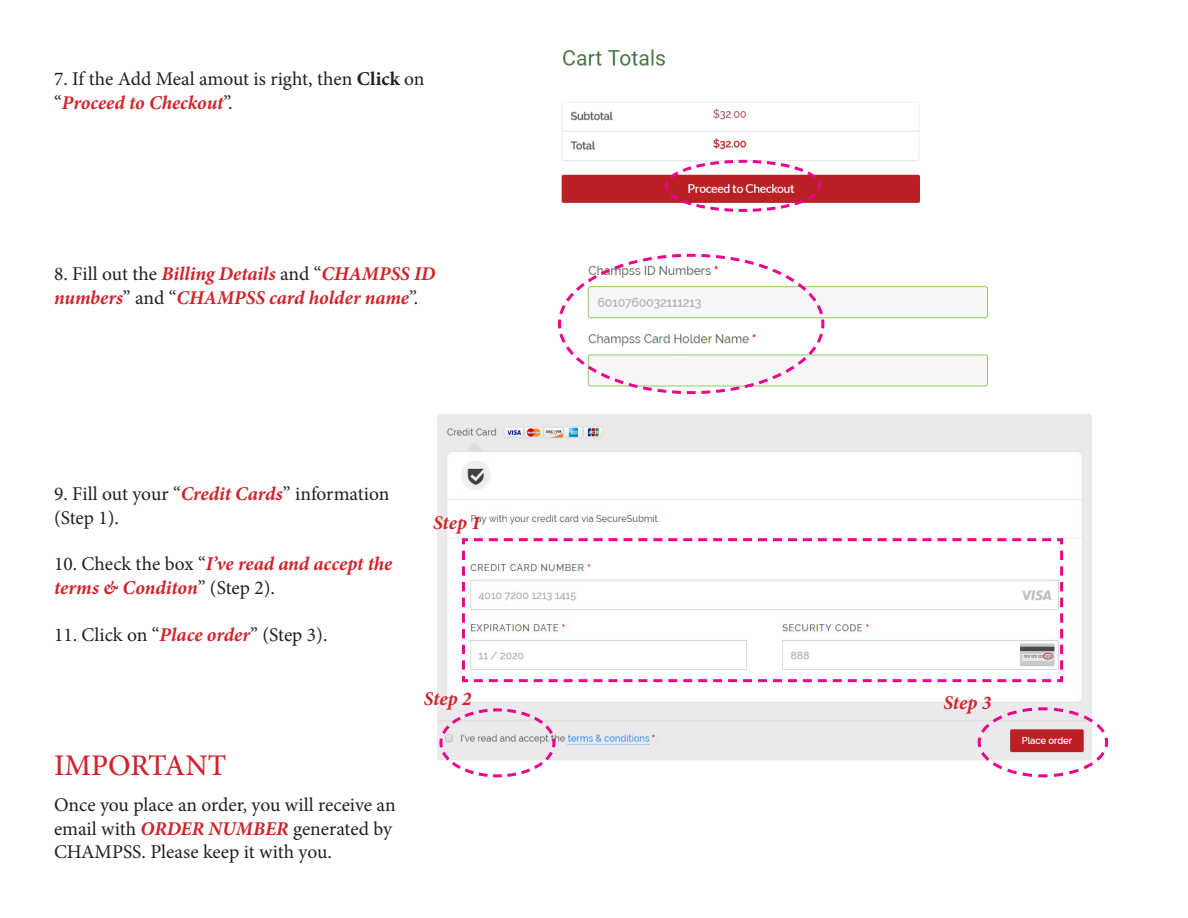
<style>
.page{position:relative;width:1188px;height:918px;background:#fff}
.page>*{position:absolute;margin:0;border:0;box-sizing:border-box;transform-origin:0 0}
.body{font:500 30px "Minion Pro";color:#d1232a}
.body-2{font:19.5px/23.4px "Minion Pro";color:#231f20}
.body-3{font:italic 700 19.5px/23.4px "Minion Pro";letter-spacing:-.005em;color:#d1232a}
.s1{font-weight:700}
.s2{font-weight:700;font-style:italic;color:#d1232a}
.s3{font-weight:400;font-style:normal;color:#231f20}
</style>
<div class="page">
<img style="left:561px;top:49px;width:359px;height:154px">
<svg style="left:663px;top:158px;width:160px;height:54px"></svg>
<img style="left:826px;top:286px;width:162px;height:101px">
<svg style="left:558px;top:253px;width:268px;height:142px"></svg>
<img style="left:437px;top:414px;width:655px;height:346px">
<svg style="left:976px;top:706px;width:133px;height:72px"></svg>
<svg style="left:438px;top:707px;width:119px;height:71px"></svg>
<svg style="left:460px;top:537px;width:605px;height:147px"></svg>
<p class="body-2" style="left:54px;top:67px;width:372px">7. If the Add Meal amout is right, then <span class="s1">Click</span> on “<span class="s2">Proceed to Checkout</span>”.</p>
<p class="body-3" style="left:54px;top:262px;width:383px"><span class="s3">8. Fill out the</span> Billing Details <span class="s3">and “</span>CHAMPSS ID numbers<span class="s3">” and “</span>CHAMPSS card holder name<span class="s3">”.</span></p>
<p class="body-2" style="left:54px;top:482px;width:337px">9. Fill out your “<span class="s2">Credit Cards</span>” information (Step 1).</p>
<p class="body-3" style="left:54px;top:552px;width:340px"><span class="s3">10. Check the box “</span>I’ve read and accept the terms &amp; Conditon<span class="s3">” (Step 2).</span></p>
<p class="body-2" style="left:54px;top:623px;width:275px">11. Click on “<span class="s2">Place order</span>” (Step 3).</p>
<p class="body" style="left:54px;top:745px;width:174px">IMPORTANT</p>
<p class="body-2" style="left:54px;top:794px;width:343px">Once you place an order, you will receive an email with <span class="s2">ORDER NUMBER</span> generated by<br>CHAMPSS. Please keep it with you.</p>
<p class="body-3" style="left:433px;top:511px;width:49px">Step 1</p>
<p class="body-3" style="left:424px;top:687px;width:49px">Step 2</p>
<p class="body-3" style="left:944px;top:690px;width:49px">Step 3</p>
</div>
